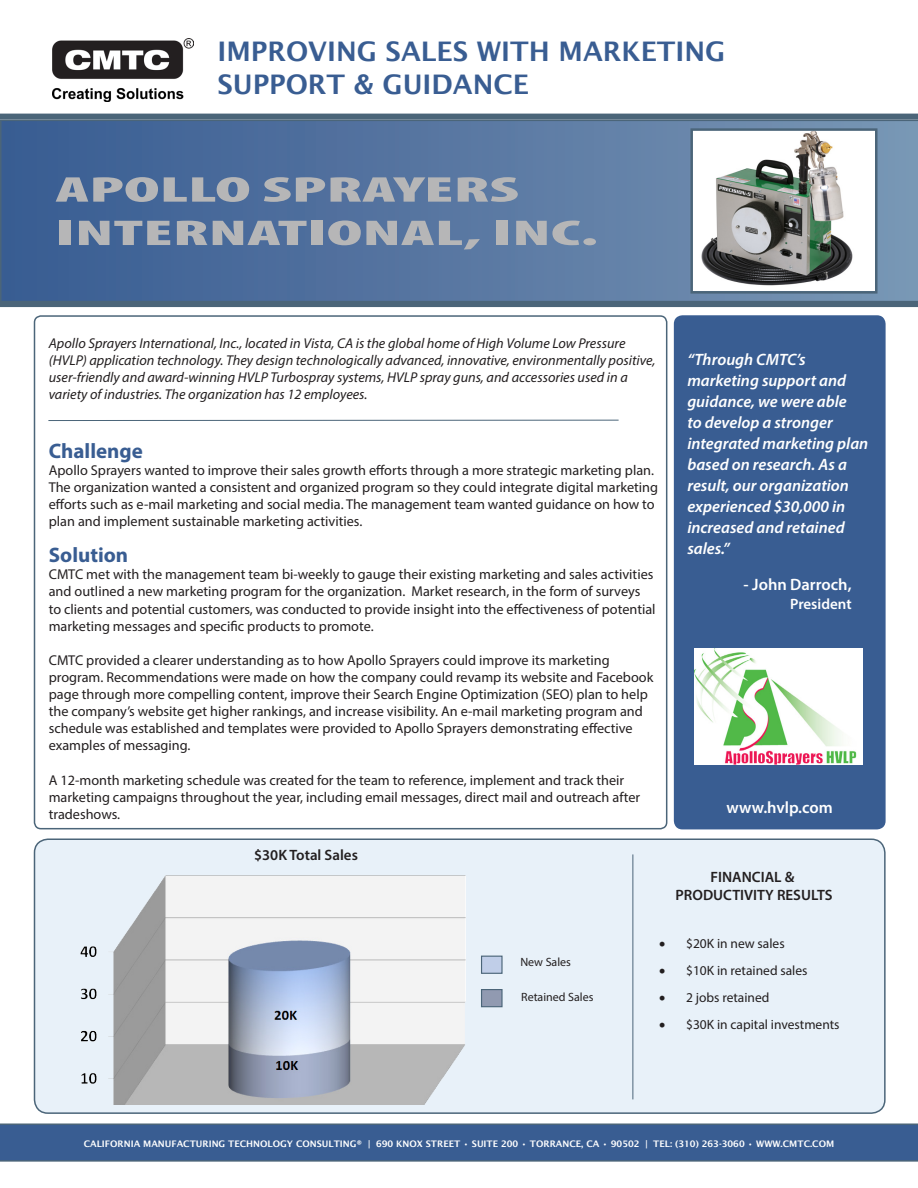
<style>
.page{position:relative;width:918px;height:1188px;background:#fff}
.page>*{position:absolute;margin:0;border:0;box-sizing:border-box;transform-origin:0 0}
.t1{font:900 condensed 36px "Myriad Pro";color:#b6b6b7;scale:2 1}
.t2{font:600 27px "Lucida Sans";color:#395d92}
.t3{font:700 21px "Myriad Pro";color:#395d92}
.t4{font:italic 600 16.5px/21px "Myriad Pro";color:#fff}
.t5{font:600 16.5px "Myriad Pro";color:#fff}
.t6{font:600 15px "Myriad Pro";color:#231f20}
.t7{font:600 15px "Myriad Pro";color:#fff}
.t8{font:14.25px/17.1px "Myriad Pro";color:#231f20}
.t9{font:italic 14.25px/17.1px "Myriad Pro";color:#231f20}
.t10{font:13.5px "Myriad Pro";color:#231f20}
.t11{font:12px "Myriad Pro";color:#231f20}
.t12{font:600 9px "Lucida Sans";color:#fff}
</style>
<div class="page">
<div style="left:34px;top:315px;width:633px;height:514px;border:2px solid #4b6579;border-radius:6px"></div>
<div style="left:674px;top:315px;width:212px;height:514px;background:#395d92;border-radius:9px"></div>
<svg style="left:0;top:1124px;width:918px;height:38px;background:#3c5f91"></svg>
<img style="left:52px;top:39px;width:141px;height:62px">
<hr style="left:48px;top:420px;width:571px;height:1px;background:#4b6579">
<div style="left:0;top:301px;width:918px;height:6px;background:#4b6579"></div>
<div style="left:0;top:114px;width:918px;height:6px;background:#4b6579"></div>
<div style="left:34px;top:839px;width:851px;height:274px;background:#e8f1f9;border-radius:14px"></div>
<div style="left:34px;top:838px;width:852px;height:276px;border:2px solid #4b6579;border-radius:14px"></div>
<div style="left:481px;top:989px;width:22px;height:18px;background:#919ab1;border:1px solid #4b6579"></div>
<div style="left:481px;top:956px;width:22px;height:18px;background:#c0cee8;border:1px solid #4b6579"></div>
<svg style="left:0;top:120px;width:918px;height:181px;background:#53739f"></svg>
<img style="left:693px;top:131px;width:182px;height:160px">
<div style="left:690px;top:128px;width:188px;height:166px;border:2px solid #4b6579"></div>
<hr style="left:633px;top:854px;width:1px;height:245px;background:#4b6579">
<img style="left:80px;top:875px;width:385px;height:229px">
<img style="left:695px;top:649px;width:168px;height:115px">
<p class="t2" style="left:217px;top:36px;width:510px">IMPROVING SALES WITH MARKETING</p>
<p class="t2" style="left:217px;top:69px;width:313px">SUPPORT &amp; GUIDANCE</p>
<p class="t1" style="left:56px;top:170px;width:233px">APOLLO SPRAYERS</p>
<p class="t1" style="left:56px;top:213px;width:273px">INTERNATIONAL, INC.</p>
<p class="t9" style="left:49px;top:334px;width:608px">Apollo Sprayers International, Inc., located in Vista, CA is the global home of High Volume Low Pressure (HVLP) application technology. They design technologically advanced, innovative, environmentally positive, user-friendly and award-winning HVLP Turbospray systems, HVLP spray guns, and accessories used in a variety of industries. The organization has 12 employees.</p>
<p class="t3" style="left:49px;top:437px;width:96px">Challenge</p>
<p class="t8" style="left:49px;top:461px;width:611px">Apollo Sprayers wanted to improve their sales growth efforts through a more strategic marketing plan.<br>The organization wanted a consistent and organized program so they could integrate digital marketing efforts such as e-mail marketing and social media. The management team wanted guidance on how to plan and implement sustainable marketing activities.</p>
<p class="t3" style="left:49px;top:541px;width:81px">Solution</p>
<p class="t8" style="left:49px;top:566px;width:608px">CMTC met with the management team bi-weekly to gauge their existing marketing and sales activities and outlined a new marketing program for the organization. Market research, in the form of surveys to clients and potential customers, was conducted to provide insight into the effectiveness of potential marketing messages and specific products to promote.</p>
<p class="t8" style="left:49px;top:651px;width:606px">CMTC provided a clearer understanding as to how Apollo Sprayers could improve its marketing program. Recommendations were made on how the company could revamp its website and Facebook page through more compelling content, improve their Search Engine Optimization (SEO) plan to help the company’s website get higher rankings, and increase visibility. An e-mail marketing program and schedule was established and templates were provided to Apollo Sprayers demonstrating effective examples of messaging.</p>
<p class="t8" style="left:49px;top:771px;width:593px">A 12-month marketing schedule was created for the team to reference, implement and track their marketing campaigns throughout the year, including email messages, direct mail and outreach after tradeshows.</p>
<p class="t6" style="left:254px;top:845px;width:105px">$30K Total Sales</p>
<p class="t4" style="left:687px;top:349px;width:183px">“Through CMTC’s marketing support and guidance, we were able<br>to develop a stronger integrated marketing plan based on research. As a result, our organization experienced $30,000 in increased and retained sales.”</p>
<p class="t5" style="left:744px;top:574px;width:109px">- John Darroch,</p>
<p class="t7" style="left:790px;top:595px;width:63px">President</p>
<p class="t5" style="left:727px;top:797px;width:108px">www.hvlp.com</p>
<p class="t11" style="left:520px;top:955px;width:52px">New Sales</p>
<p class="t11" style="left:521px;top:990px;width:74px">Retained Sales</p>
<p class="t6" style="left:711px;top:867px;width:85px">FINANCIAL &amp;</p>
<p class="t6" style="left:676px;top:885px;width:159px">PRODUCTIVITY RESULTS</p>
<p class="t10" style="left:659px;top:935px;width:127px">• $20K in new sales</p>
<p class="t10" style="left:659px;top:962px;width:150px">• $10K in retained sales</p>
<p class="t10" style="left:659px;top:989px;width:112px">• 2 jobs retained</p>
<p class="t10" style="left:659px;top:1016px;width:182px">• $30K in capital investments</p>
<p class="t12" style="left:84px;top:1138px;width:752px">CALIFORNIA MANUFACTURING TECHNOLOGY CONSULTING® | 690 KNOX STREET • SUITE 200 • TORRANCE, CA • 90502 | TEL: (310) 263-3060 • WWW.CMTC.COM</p>
</div>
